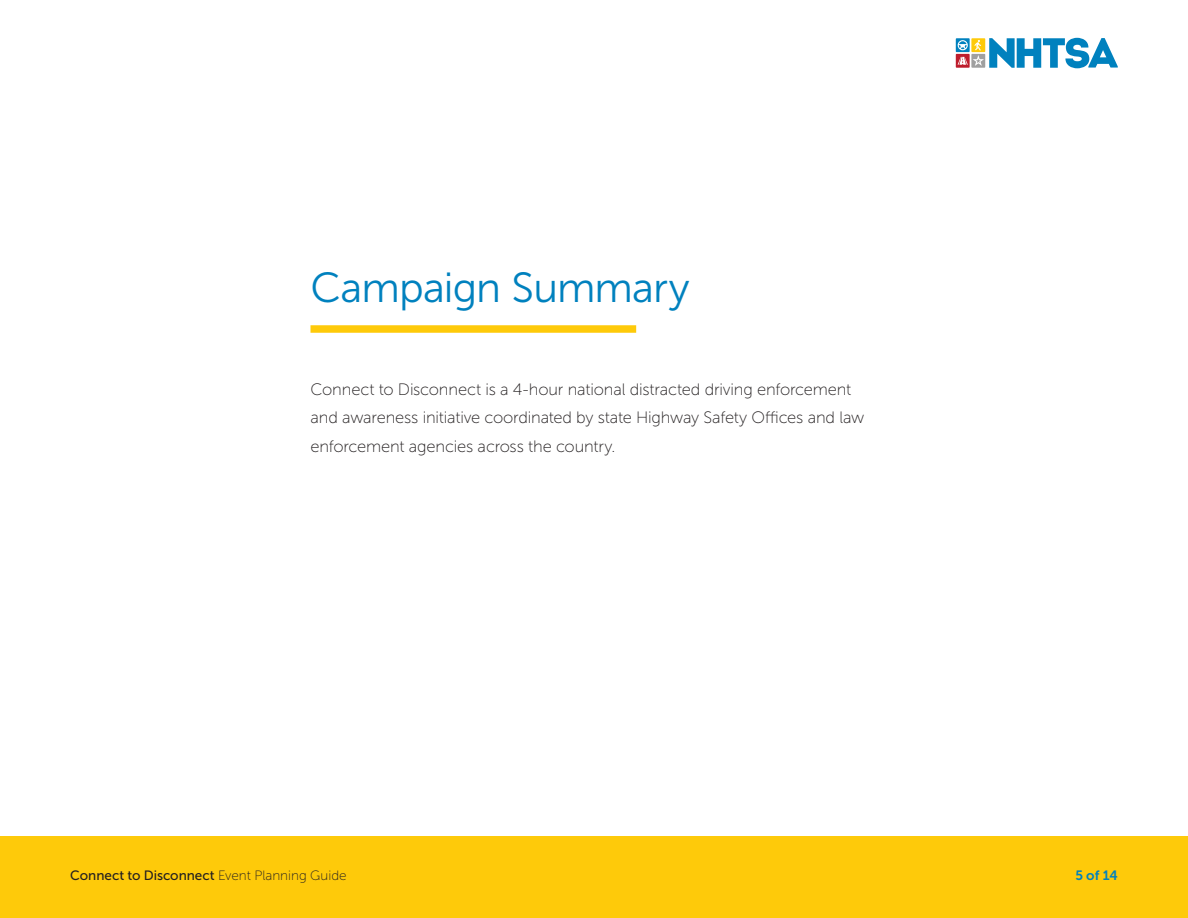
<style>
.page{position:relative;width:1188px;height:918px;background:#fff}
.page>*{position:absolute;margin:0;border:0;box-sizing:border-box;transform-origin:0 0}
.t1{font:42px "Museo Sans 300";letter-spacing:-.02em;color:#0081be}
.body{font:16.5px/28.5px "Museo Sans 100";letter-spacing:-.01em;color:#231f20}
.t2{font:13.5px "Museo Sans 500";color:#231f20}
.t3{font:13.5px "Museo Sans 700";color:#0081be}
.s1{font-family:"Museo Sans 100"}
</style>
<div class="page">
<div style="left:0;top:836px;width:1188px;height:82px;background:#feca0a"></div>
<svg style="left:956px;top:38px;width:14px;height:14px"></svg>
<div style="left:956px;top:54px;width:14px;height:14px;background:#be1d2c"></div>
<svg style="left:958px;top:38px;width:160px;height:30px"></svg>
<div style="left:310px;top:325px;width:326px;height:8px;background:#feca0a"></div>
<h1 class="t1" style="left:310px;top:264px;width:381px">Campaign Summary</h1>
<p class="body" style="left:310px;top:375px;width:555px">Connect to Disconnect is a 4-hour national distracted driving enforcement and awareness initiative coordinated by state Highway Safety Offices and law enforcement agencies across the country.</p>
<p class="t2" style="left:70px;top:868px;width:278px">Connect to Disconnect <span class="s1">Event Planning Guide</span></p>
<p class="t3" style="left:1075px;top:868px;width:44px">5 of 14</p>
</div>
